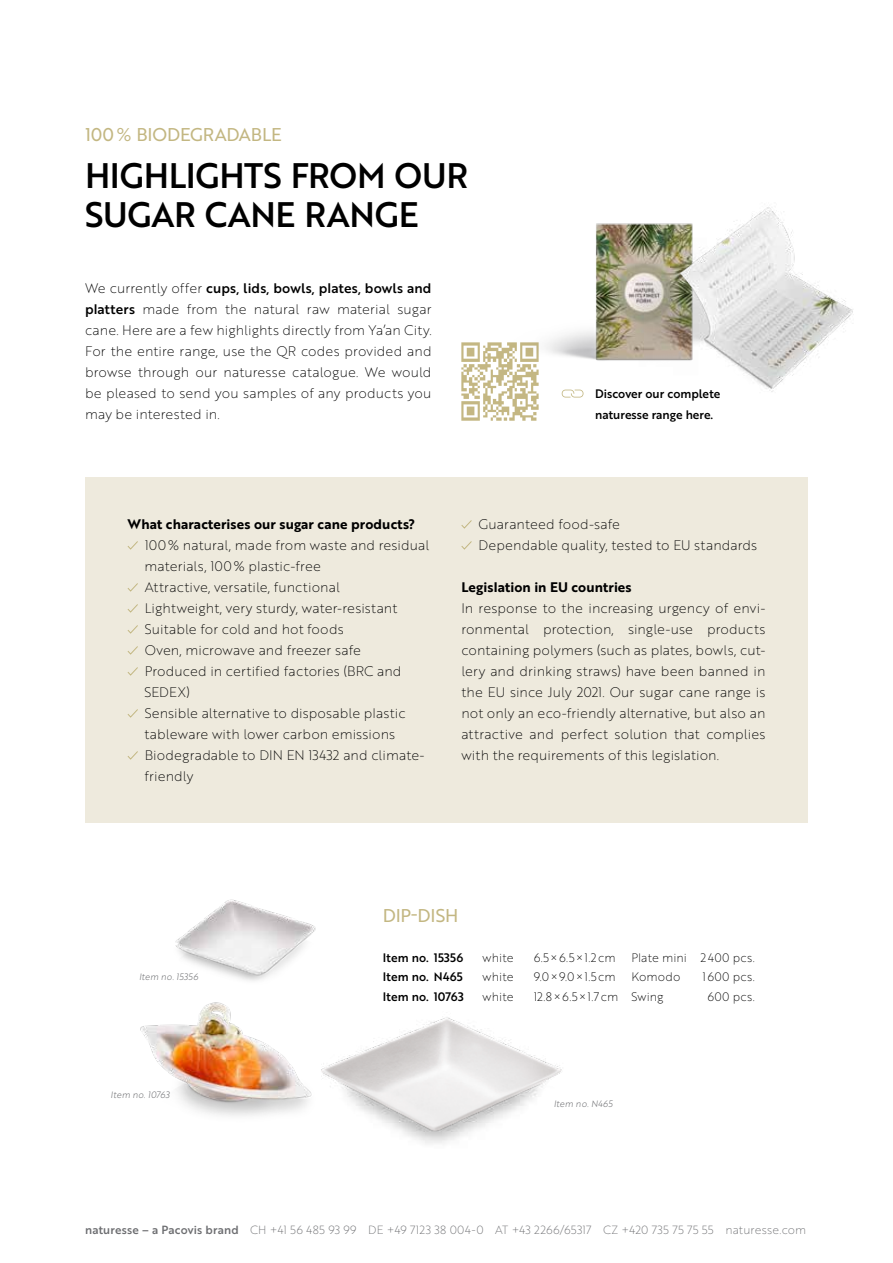
<style>
.page{position:relative;width:893px;height:1263px;background:#fff}
.page>*{position:absolute;margin:0;border:0;box-sizing:border-box;transform-origin:0 0}
.t1{font:34.5px/39px "Brother 1816 Medium";letter-spacing:-.01em;color:#000}
.t2{font:18px "Brother 1816 Regular";letter-spacing:-.01em;color:#c3b782}
.t3{font:13.5px/21px "Brother 1816 Thin";letter-spacing:.01em;color:#000}
.t4{font:13.5px "Brother 1816 Bold";letter-spacing:.01em;color:#000}
.t5{font:13.5px "Brother 1816 Medium";letter-spacing:.01em;color:#000}
.t6{font:12px "Brother 1816 Thin";letter-spacing:.015em;color:#000}
.t7{font:12px/21px "Brother 1816 Medium";color:#000}
.t8{font:11.55px "Brother 1816 Thin";letter-spacing:.015em;color:#6d6e71}
.t9{font:9px "Brother 1816 Light Italic";letter-spacing:.02em;color:#6d6e71}
.s1{font-family:"Brother 1816 Thin"}
.s2{font-family:"Brother 1816 Medium"}
</style>
<div class="page">
<div style="left:85px;top:477px;width:723px;height:346px;background:#eeeadd"></div>
<svg style="left:127px;top:541px;width:11px;height:9px"></svg>
<svg style="left:127px;top:583px;width:11px;height:9px"></svg>
<svg style="left:127px;top:604px;width:11px;height:9px"></svg>
<svg style="left:127px;top:625px;width:11px;height:9px"></svg>
<svg style="left:127px;top:646px;width:11px;height:9px"></svg>
<svg style="left:127px;top:667px;width:11px;height:9px"></svg>
<svg style="left:127px;top:709px;width:11px;height:9px"></svg>
<svg style="left:127px;top:751px;width:11px;height:9px"></svg>
<svg style="left:461px;top:520px;width:11px;height:9px"></svg>
<svg style="left:461px;top:541px;width:11px;height:9px"></svg>
<img style="left:461px;top:342px;width:78px;height:79px">
<img style="left:175px;top:899px;width:141px;height:82px">
<img style="left:140px;top:1002px;width:160px;height:114px">
<img style="left:300px;top:1017px;width:262px;height:127px">
<img style="left:506px;top:223px;width:107px;height:176px">
<img style="left:613px;top:207px;width:240px;height:185px">
<h2 class="t2" style="left:85px;top:121px;width:198px">100% BIODEGRADABLE</h2>
<h1 class="t1" style="left:85px;top:155px;width:385px">HIGHLIGHTS FROM OUR<br>SUGAR CANE RANGE</h1>
<p class="t5" style="left:85px;top:277px;width:348px"><span class="s1">We currently offer</span> cups, lids, bowls, plates, bowls and</p>
<p class="t3" style="left:85px;top:298px;width:348px;text-align:justify"><span class="s2">platters</span> made from the natural raw material sugar cane. Here are a few highlights directly from Ya’an City.<br>For the entire range, use the QR codes provided and browse through our naturesse catalogue. We would be pleased to send you samples of any products you may be interested in.</p>
<p class="t7" style="left:595px;top:382px;width:127px">Discover our complete naturesse range here.</p>
<p class="t4" style="left:128px;top:513px;width:289px">What characterises our sugar cane products?</p>
<p class="t3" style="left:145px;top:534px;width:286px">100% natural, made from waste and residual materials, 100% plastic-free<br>Attractive, versatile, functional<br>Lightweight, very sturdy, water-resistant Suitable for cold and hot foods<br>Oven, microwave and freezer safe<br>Produced in certified factories (BRC and SEDEX)<br>Sensible alternative to disposable plastic tableware with lower carbon emissions Biodegradable to DIN EN 13432 and climate&shy;friendly</p>
<p class="t3" style="left:478px;top:513px;width:280px">Guaranteed food-safe<br>Dependable quality, tested to EU standards</p>
<p class="t4" style="left:461px;top:576px;width:172px">Legislation in EU countries</p>
<p class="t3" style="left:461px;top:597px;width:306px;text-align:justify">In response to the increasing urgency of envi&shy;ronmental protection, single-use products containing polymers (such as plates, bowls, cut&shy;lery and drinking straws) have been banned in the EU since July 2021. Our sugar cane range is not only an eco-friendly alternative, but also an attractive and perfect solution that complies with the requirements of this legislation.</p>
<p class="t9" style="left:139px;top:970px;width:61px">Item no. 15356</p>
<p class="t9" style="left:111px;top:1088px;width:61px">Item no. 10763</p>
<h2 class="t2" style="left:383px;top:902px;width:77px">DIP-DISH</h2>
<p class="t7" style="left:383px;top:946px;width:82px">Item no. 15356</p>
<p class="t6" style="left:483px;top:948px;width:33px">white</p>
<p class="t6" style="left:534px;top:948px;width:84px">6.5×6.5×1.2cm</p>
<p class="t6" style="left:631px;top:948px;width:125px">Plate mini 2400 pcs.</p>
<p class="t7" style="left:383px;top:966px;width:82px">Item no. N465</p>
<p class="t6" style="left:483px;top:968px;width:33px">white</p>
<p class="t6" style="left:534px;top:968px;width:84px">9.0×9.0×1.5cm</p>
<p class="t6" style="left:631px;top:968px;width:51px">Komodo</p>
<p class="t6" style="left:702px;top:968px;width:54px">1600 pcs.</p>
<p class="t7" style="left:383px;top:985px;width:83px">Item no. 10763</p>
<p class="t6" style="left:483px;top:987px;width:33px">white</p>
<p class="t6" style="left:534px;top:987px;width:131px">12.8×6.5×1.7cm Swing</p>
<p class="t6" style="left:707px;top:987px;width:49px">600 pcs.</p>
<p class="t9" style="left:554px;top:1097px;width:60px">Item no. N465</p>
<p class="t8" style="left:85px;top:1221px;width:723px"><span class="s2">naturesse – a Pacovis brand</span> CH +41 56 485 93 99 DE +49 7123 38 004-0 AT +43 2266/65317 CZ +420 735 75 75 55 naturesse.com</p>
</div>
